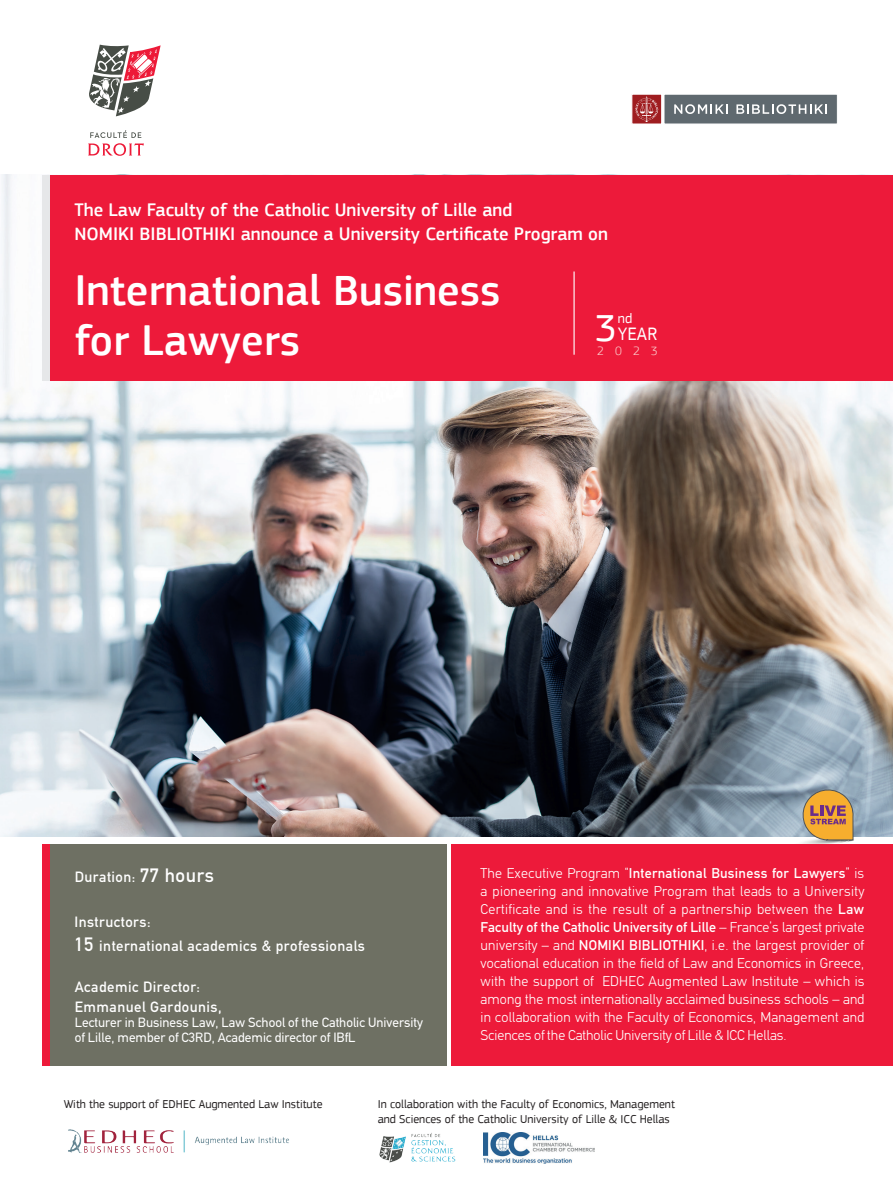
<style>
.page{position:relative;width:893px;height:1191px;background:#fff}
.page>*{position:absolute;margin:0;border:0;box-sizing:border-box;transform-origin:0 0}
.t1{font:500 44.25px/50.4px "PF Square Sans Pro";color:#fff}
.t2{font:18.9px "PF Square Sans Pro";color:#fff}
.t3{font:500 18.75px/24px "PF Square Sans Pro";color:#fff}
.t4{font:500 15px/23.4px "PF Din Text";letter-spacing:.03em;color:#fff}
.t5{font:300 14.25px/18px "PF Din Text";color:#fff;text-align:justify}
.t6{font:14.25px "PF Square Sans Pro";color:#fff}
.t7{font:13.5px/15px "PF Din Text";color:#fff}
.t8{font:300 12.6px "PF Square Sans Pro";color:#fbd3d1}
.t9{font:12px/14.4px "PF Square Sans Pro";color:#231f20}
.s1{font-size:39.45px}
.s2{font-size:19.5px}
.s3{font-weight:500}
</style>
<div class="page">
<img style="left:68px;top:1129px;width:221px;height:24px">
<img style="left:379px;top:1133px;width:77px;height:30px">
<img style="left:483px;top:1132px;width:112px;height:31px">
<div style="left:42px;top:844px;width:404px;height:221px;background:#6e7063"></div>
<div style="left:42px;top:844px;width:8px;height:221px;background:#ed1a3a"></div>
<img style="left:0;top:175px;width:893px;height:662px">
<div style="left:42px;top:175px;width:851px;height:205px;background:#ed1a3a"></div>
<div style="left:42px;top:175px;width:8px;height:205px;background:#e6e7e9"></div>
<div style="left:664px;top:94px;width:174px;height:30px;background:#5f696f;border:1px solid #fff"></div>
<svg style="left:674px;top:104px;width:54px;height:10px"></svg>
<svg style="left:736px;top:104px;width:91px;height:10px"></svg>
<div style="left:631px;top:94px;width:31px;height:30px;background:#9f1d20;border:1px solid #fff"></div>
<svg style="left:635px;top:96px;width:23px;height:26px"></svg>
<svg style="left:800px;top:786px;width:57px;height:57px;background:#c29c69"></svg>
<div style="left:452px;top:844px;width:441px;height:221px;background:#ed1a3a"></div>
<hr style="left:573px;top:271px;width:2px;height:84px;background:#fff">
<svg style="left:88px;top:130px;width:56px;height:26px"></svg>
<svg style="left:89px;top:45px;width:72px;height:71px"></svg>
<h3 class="t3" style="left:74px;top:199px;width:535px">The Law Faculty οf the Catholic University of Lille and<br>NOMIKI BIBLIOTHIKI announce a University Certificate Program on</h3>
<h1 class="t1" style="left:74px;top:266px;width:427px">International Business for Lawyers</h1>
<p class="t6" style="left:618px;top:310px;width:16px">nd</p>
<h2 class="t2" style="left:595px;top:323px;width:64px"><span class="s1">3</span>YEAR</h2>
<p class="t8" style="left:597px;top:343px;width:62px">2023</p>
<p class="t4" style="left:75px;top:865px;width:141px">Duration: <span class="s2">77 hours</span></p>
<p class="t4" style="left:74px;top:910px;width:292px">Instructors:<br><span class="s2">15</span> international academics &amp; professionals</p>
<p class="t4" style="left:75px;top:977px;width:148px;line-height:19.2px">Academic Director:<br>Emmanuel Gardounis,</p>
<p class="t7" style="left:75px;top:1014px;width:350px">Lecturer in Business Law, Law School of the Catholic University of Lille, member of C3RD, Academic director of IBfL</p>
<p class="t5" style="left:480px;top:864px;width:385px">The Executive Program “<span class="s3">International Business for Lawyers</span>” is a pioneering and innovative Program that leads to a University Certificate and is the result of a partnership between the <span class="s3">Law Faculty of the Catholic University of Lille</span> – France’s largest private university – and <span class="s3">NOMIKI BIBLIOTHIKI</span>, i.e. the largest provider of vocational education in the field of Law and Economics in Greece, with the support of EDHEC Augmented Law Institute – which is among the most internationally acclaimed business schools – and in collaboration with the Faculty of Economics, Management and Sciences of the Catholic University of Lille &amp; ICC Hellas.</p>
<p class="t9" style="left:64px;top:1097px;width:260px">With the support of EDHEC Augmented Law Institute</p>
<p class="t9" style="left:378px;top:1097px;width:299px">In collaboration with the Faculty of Economics, Management and Sciences of the Catholic University of Lille &amp; ICC Hellas</p>
</div>
